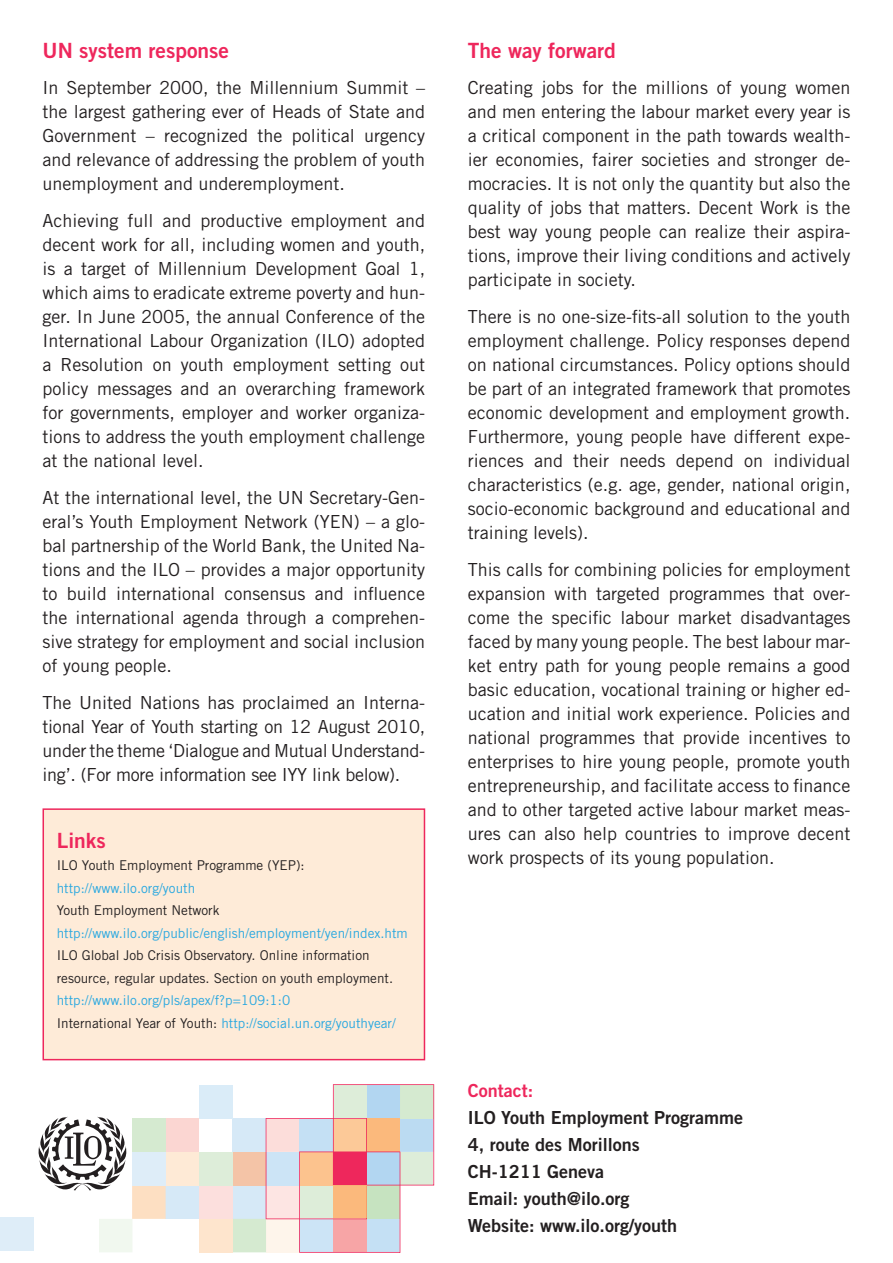
<style>
.page{position:relative;width:893px;height:1263px;background:#fff}
.page>*{position:absolute;margin:0;border:0;box-sizing:border-box;transform-origin:0 0}
.chapô{font:21px "Trade Gothic LT Std Bd 2";color:#ee275c}
.t1{font:18px/24px "Trade Gothic LT Std";color:#231f20;text-align:justify}
.t2{font:18px "Trade Gothic LT Std Bd 2";color:#231f20}
.t3{font:18px "Trade Gothic LT Std Bd 2";color:#ee275c}
.chapô-2{font:13.5px/22.5px "Trade Gothic LT Std";color:#231f20}
.chapô-3{font:13.5px "Trade Gothic LT Std";color:#29a8e0}
.s1{color:#29a8e0}
.s2{color:#231f20}
</style>
<div class="page">
<div style="left:199px;top:1185px;width:34px;height:34px;background:#fcdfdd"></div>
<div style="left:199px;top:1152px;width:34px;height:33px;background:#ddedd9"></div>
<div style="left:0;top:1217px;width:33px;height:34px;background:#deedf8"></div>
<div style="left:166px;top:1185px;width:33px;height:34px;background:#d6e9f7"></div>
<div style="left:166px;top:1152px;width:33px;height:33px;background:#feead6"></div>
<div style="left:166px;top:1118px;width:33px;height:34px;background:#fbd6d2"></div>
<div style="left:199px;top:1219px;width:34px;height:33px;background:#fee5cd"></div>
<div style="left:199px;top:1085px;width:34px;height:33px;background:#daecf8"></div>
<svg style="left:233px;top:1084px;width:201px;height:169px"></svg>
<svg style="left:39px;top:1117px;width:127px;height:135px"></svg>
<div style="left:43px;top:809px;width:381px;height:251px;background:#feebd8"></div>
<div style="left:43px;top:808px;width:382px;height:252px;border:2px solid #ee275c"></div>
<p class="chapô" style="left:43px;top:37px;width:188px">UN system response</p>
<p class="t1" style="left:43px;top:76px;width:384px">In September 2000, the Millennium Summit – the largest gathering ever of Heads of State and Government – recognized the political urgency and relevance of addressing the problem of youth unemployment and underemployment.</p>
<p class="t1" style="left:43px;top:209px;width:384px">Achieving full and productive employment and decent work for all, including women and youth, is a target of Millennium Development Goal 1, which aims to eradicate extreme poverty and hun&shy;ger. In June 2005, the annual Conference of the International Labour Organization (ILO) adopted a Resolution on youth employment setting out policy messages and an overarching framework for governments, employer and worker organiza&shy;tions to address the youth employment challenge at the national level.</p>
<p class="t1" style="left:43px;top:485px;width:384px">At the international level, the UN Secretary-Gen&shy;eral’s Youth Employment Network (YEN) – a glo&shy;bal partnership of the World Bank, the United Na&shy;tions and the ILO – provides a major opportunity to build international consensus and influence the international agenda through a comprehen&shy;sive strategy for employment and social inclusion of young people.</p>
<p class="t1" style="left:43px;top:690px;width:384px">The United Nations has proclaimed an Interna&shy;tional Year of Youth starting on 12 August 2010, under the theme ‘Dialogue and Mutual Understand&shy;ing’. (For more information see IYY link below).</p>
<p class="chapô" style="left:57px;top:827px;width:51px">Links</p>
<p class="chapô-2" style="left:57px;top:854px;width:249px">ILO Youth Employment Programme (YEP): <span class="s1">http://www.ilo.org/youth</span></p>
<p class="chapô-2" style="left:57px;top:899px;width:164px">Youth Employment Network</p>
<p class="chapô-3" style="left:57px;top:925px;width:353px">http://www.ilo.org/public/english/employment/yen/index.htm</p>
<p class="chapô-2" style="left:57px;top:944px;width:338px">ILO Global Job Crisis Observatory. Online information resource, regular updates. Section on youth employment. <span class="s1">http://www.ilo.org/pls/apex/f?p=109:1:0</span></p>
<p class="chapô-3" style="left:57px;top:1015px;width:340px"><span class="s2">International Year of Youth:</span> http://social.un.org/youthyear/</p>
<p class="chapô" style="left:468px;top:37px;width:150px">The way forward</p>
<p class="t1" style="left:468px;top:76px;width:384px">Creating jobs for the millions of young women and men entering the labour market every year is a critical component in the path towards wealth&shy;ier economies, fairer societies and stronger de&shy;mocracies. It is not only the quantity but also the quality of jobs that matters. Decent Work is the best way young people can realize their aspira&shy;tions, improve their living conditions and actively participate in society.</p>
<p class="t1" style="left:468px;top:305px;width:384px">There is no one-size-fits-all solution to the youth employment challenge. Policy responses depend on national circumstances. Policy options should be part of an integrated framework that promotes economic development and employment growth.<br>Furthermore, young people have different expe&shy;riences and their needs depend on individual characteristics (e.g. age, gender, national origin, socio-economic background and educational and training levels).</p>
<p class="t1" style="left:468px;top:557px;width:384px">This calls for combining policies for employment expansion with targeted programmes that over&shy;come the specific labour market disadvantages faced by many young people. The best labour mar&shy;ket entry path for young people remains a good basic education, vocational training or higher ed&shy;ucation and initial work experience. Policies and national programmes that provide incentives to enterprises to hire young people, promote youth entrepreneurship, and facilitate access to finance and to other targeted active labour market meas&shy;ures can also help countries to improve decent work prospects of its young population.</p>
<p class="t3" style="left:468px;top:1080px;width:67px">Contact:</p>
<p class="t2" style="left:468px;top:1107px;width:277px">ILO Youth Employment Programme</p>
<p class="t2" style="left:468px;top:1134px;width:173px">4, route des Morillons</p>
<p class="t2" style="left:468px;top:1161px;width:138px">CH-1211 Geneva</p>
<p class="t2" style="left:468px;top:1188px;width:163px">Email: youth@ilo.org</p>
<p class="t2" style="left:468px;top:1215px;width:211px">Website: www.ilo.org/youth</p>
</div>
